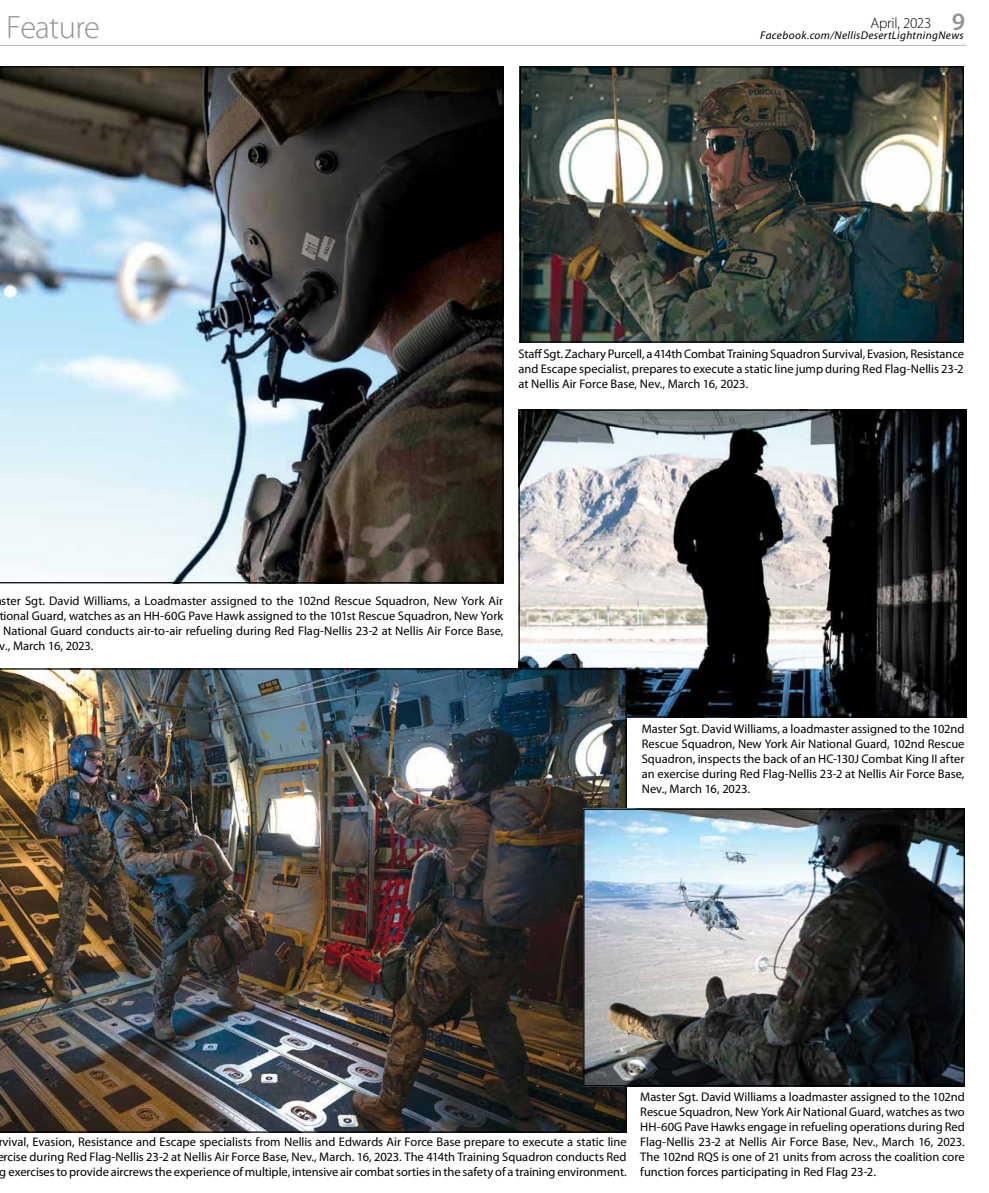
<style>
.page{position:relative;width:989px;height:1193px;background:#fff}
.page>*{position:absolute;margin:0;border:0;box-sizing:border-box;transform-origin:0 0}
.t1{font:300 32.5px "Myriad Pro";color:#939598}
.t2{font:600 25px "Myriad Pro";color:#939598}
.t3{font:300 15px "Myriad Pro";letter-spacing:-.015em;color:#000}
.t4{font:12.5px/15px "Myriad Pro";color:#000;text-align:justify}
.t5{font:italic 11.25px "Myriad Pro";letter-spacing:.03em;color:#000}
</style>
<div class="page">
<hr style="left:0;top:45px;width:966px;height:1px;background:#939598">
<img style="left:520px;top:411px;width:443px;height:304px">
<img style="left:0;top:668px;width:626px;height:464px">
<img style="left:521px;top:68px;width:440px;height:272px">
<div style="left:519px;top:66px;width:444px;height:276px;border:1px solid #000"></div>
<img style="left:0;top:66px;width:503px;height:517px">
<img style="left:585px;top:810px;width:377px;height:274px">
<div style="left:583px;top:808px;width:381px;height:278px;border:1px solid #000"></div>
<h1 class="t1" style="left:6px;top:8px;width:95px">Feature</h1>
<h2 class="t2" style="left:951px;top:6px;width:15px">9</h2>
<p class="t3" style="left:870px;top:13px;width:62px">april, 2023</p>
<p class="t5" style="left:760px;top:28px;width:205px">Facebook.com/NellisDesertLightningNews</p>
<p class="t4" style="left:518px;top:346px;width:447px">Staff Sgt. Zachary Purcell, a 414th Combat Training Squadron Survival, Evasion, Resistance and Escape specialist, prepares to execute a static line jump during Red Flag-Nellis 23-2 at Nellis Air Force Base, Nev., March 16, 2023.</p>
<p class="t4" style="left:1px;top:593px;width:503px">ster Sgt. David Williams, a Loadmaster assigned to the 102nd Rescue Squadron, New York Air</p>
<p class="t4" style="left:-1px;top:608px;width:505px">tional Guard, watches as an HH-60G Pave Hawk assigned to the 101st Rescue Squadron, New York</p>
<p class="t4" style="left:3px;top:623px;width:501px">National Guard conducts air-to-air refueling during Red Flag-Nellis 23-2 at Nellis Air Force Base,</p>
<p class="t4" style="left:0;top:638px;width:95px">v., March 16, 2023.</p>
<p class="t4" style="left:641px;top:721px;width:324px">Master Sgt. David Williams, a loadmaster assigned to the 102nd Rescue Squadron, New York Air National Guard, 102nd Rescue Squadron, inspects the back of an HC-130J Combat King II after an exercise during Red Flag-Nellis 23-2 at Nellis Air Force Base, Nev., March 16, 2023.</p>
<p class="t4" style="left:-3px;top:1133px;width:631px">rvival, Evasion, Resistance and Escape specialists from Nellis and Edwards Air Force Base prepare to execute a static line ercise during Red Flag-Nellis 23-2 at Nellis Air Force Base, Nev., March. 16, 2023. The 414th Training Squadron conducts Red g exercises to provide aircrews the experience of multiple, intensive air combat sorties in the safety of a training environment.</p>
<p class="t4" style="left:640px;top:1088px;width:326px">Master Sgt. David Williams a loadmaster assigned to the 102nd Rescue Squadron, New York Air National Guard, watches as two HH-60G Pave Hawks engage in refueling operations during Red Flag-Nellis 23-2 at Nellis Air Force Base, Nev., March 16, 2023.<br>The 102nd RQS is one of 21 units from across the coalition core function forces participating in Red Flag 23-2.</p>
</div>
